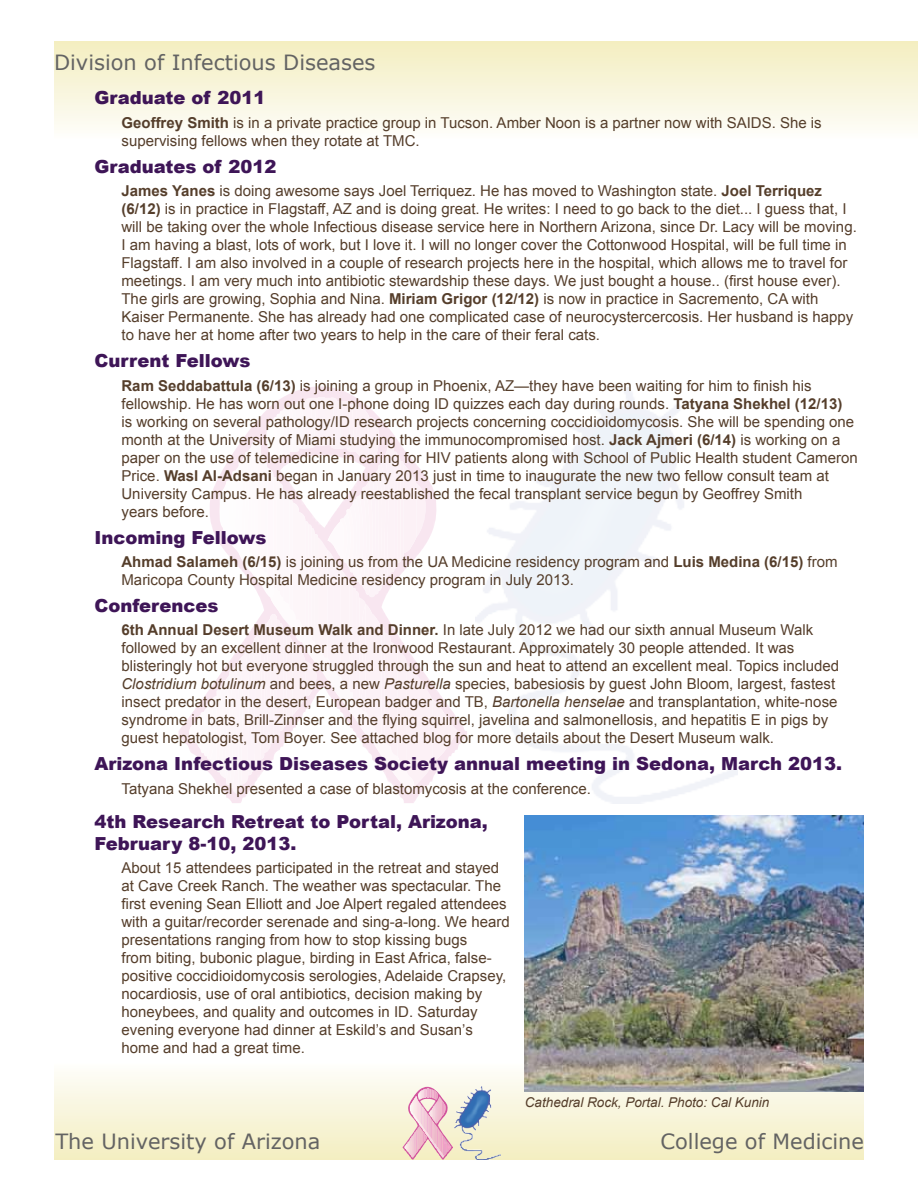
<style>
.page{position:relative;width:918px;height:1188px;background:#fff}
.page>*{position:absolute;margin:0;border:0;box-sizing:border-box;transform-origin:0 0}
.t1{font:21px "Verdana";color:#636363}
.t2{font:900 18px/21.6px "Arial";color:#3e1557}
.t3{font:15px/18px "Arial";color:#553e2b}
.t4{font:italic 13.5px "Arial";color:#553e2b}
.s1{font-weight:700}
.s2{font-style:italic}
</style>
<div class="page">
<div style="left:54px;top:1059px;width:810px;height:101px;background:linear-gradient(to bottom,#fcfcfc,#f3eec0)"></div>
<img style="left:455px;top:1087px;width:45px;height:73px">
<img style="left:403px;top:1087px;width:50px;height:73px">
<svg style="left:405px;top:1089px;width:46px;height:69px;background:#f0cacf"></svg>
<div style="left:54px;top:42px;width:864px;height:101px;background:linear-gradient(to bottom,#f3eec0,#fffefd)"></div>
<img style="left:178px;top:386px;width:289px;height:417px">
<img style="left:258px;top:629px;width:7px;height:130px">
<img style="left:226px;top:674px;width:3px;height:111px">
<img style="left:334px;top:560px;width:6px;height:111px">
<img style="left:277px;top:414px;width:7px;height:44px">
<img style="left:280px;top:623px;width:3px;height:108px">
<img style="left:362px;top:487px;width:4px;height:104px">
<img style="left:346px;top:509px;width:4px;height:60px">
<img style="left:350px;top:404px;width:3px;height:45px">
<img style="left:299px;top:512px;width:6px;height:108px">
<img style="left:366px;top:604px;width:6px;height:95px">
<img style="left:359px;top:490px;width:7px;height:95px">
<img style="left:315px;top:534px;width:3px;height:99px">
<img style="left:280px;top:411px;width:3px;height:44px">
<img style="left:251px;top:636px;width:10px;height:130px">
<img style="left:309px;top:525px;width:3px;height:108px">
<img style="left:280px;top:483px;width:3px;height:105px">
<img style="left:189px;top:721px;width:8px;height:23px">
<img style="left:251px;top:560px;width:13px;height:25px">
<img style="left:248px;top:445px;width:3px;height:96px">
<img style="left:350px;top:699px;width:22px;height:41px">
<img style="left:305px;top:401px;width:4px;height:44px">
<img style="left:239px;top:541px;width:16px;height:31px">
<img style="left:305px;top:521px;width:4px;height:112px">
<img style="left:350px;top:582px;width:3px;height:89px">
<img style="left:267px;top:617px;width:7px;height:127px">
<img style="left:293px;top:502px;width:6px;height:118px">
<img style="left:305px;top:671px;width:12px;height:25px">
<img style="left:381px;top:626px;width:4px;height:105px">
<img style="left:239px;top:461px;width:3px;height:80px">
<img style="left:391px;top:445px;width:3px;height:127px">
<img style="left:264px;top:461px;width:3px;height:111px">
<img style="left:223px;top:680px;width:6px;height:102px">
<img style="left:356px;top:591px;width:3px;height:111px">
<img style="left:245px;top:648px;width:7px;height:127px">
<img style="left:331px;top:401px;width:12px;height:48px">
<img style="left:353px;top:588px;width:3px;height:111px">
<img style="left:270px;top:588px;width:13px;height:26px">
<img style="left:289px;top:404px;width:10px;height:48px">
<img style="left:340px;top:518px;width:7px;height:42px">
<img style="left:207px;top:702px;width:7px;height:58px">
<img style="left:289px;top:499px;width:4px;height:111px">
<img style="left:270px;top:614px;width:7px;height:126px">
<img style="left:372px;top:614px;width:9px;height:117px">
<img style="left:305px;top:633px;width:20px;height:38px">
<img style="left:331px;top:398px;width:6px;height:47px">
<img style="left:286px;top:633px;width:7px;height:88px">
<img style="left:369px;top:417px;width:14px;height:42px">
<img style="left:251px;top:440px;width:7px;height:120px">
<img style="left:385px;top:443px;width:6px;height:132px">
<img style="left:232px;top:471px;width:7px;height:63px">
<img style="left:274px;top:477px;width:3px;height:111px">
<img style="left:283px;top:629px;width:3px;height:99px">
<img style="left:375px;top:468px;width:7px;height:123px">
<img style="left:353px;top:499px;width:3px;height:80px">
<img style="left:229px;top:671px;width:7px;height:117px">
<img style="left:331px;top:671px;width:22px;height:41px">
<img style="left:404px;top:464px;width:12px;height:89px">
<img style="left:293px;top:620px;width:12px;height:95px">
<img style="left:328px;top:522px;width:16px;height:34px">
<img style="left:197px;top:715px;width:7px;height:35px">
<img style="left:366px;top:480px;width:7px;height:115px">
<img style="left:372px;top:731px;width:42px;height:63px">
<img style="left:277px;top:417px;width:3px;height:41px">
<img style="left:391px;top:642px;width:6px;height:114px">
<img style="left:261px;top:455px;width:3px;height:114px">
<img style="left:328px;top:550px;width:6px;height:117px">
<img style="left:296px;top:400px;width:9px;height:49px">
<img style="left:248px;top:645px;width:7px;height:127px">
<img style="left:397px;top:455px;width:4px;height:108px">
<img style="left:242px;top:455px;width:7px;height:92px">
<img style="left:333px;top:401px;width:4px;height:44px">
<img style="left:356px;top:407px;width:13px;height:51px">
<img style="left:236px;top:661px;width:6px;height:127px">
<img style="left:283px;top:407px;width:7px;height:48px">
<img style="left:350px;top:503px;width:6px;height:69px">
<img style="left:289px;top:407px;width:4px;height:45px">
<img style="left:277px;top:620px;width:3px;height:117px">
<img style="left:432px;top:699px;width:26px;height:64px">
<img style="left:401px;top:461px;width:3px;height:99px">
<img style="left:359px;top:604px;width:7px;height:108px">
<img style="left:312px;top:528px;width:3px;height:114px">
<img style="left:356px;top:496px;width:7px;height:86px">
<img style="left:220px;top:683px;width:7px;height:95px">
<img style="left:381px;top:455px;width:7px;height:127px">
<img style="left:309px;top:401px;width:3px;height:44px">
<img style="left:258px;top:442px;width:3px;height:124px">
<img style="left:525px;top:815px;width:339px;height:276px">
<h1 class="t1" style="left:54px;top:48px;width:323px">Division of Infectious Diseases</h1>
<p class="t2" style="left:94px;top:87px;width:173px">Graduate of 2011</p>
<p class="t3" style="left:122px;top:114px;width:702px"><span class="s1">Geoffrey Smith</span> is in a private practice group in Tucson. Amber Noon is a partner now with SAIDS. She is supervising fellows when they rotate at TMC.</p>
<p class="t2" style="left:94px;top:156px;width:184px">Graduates of 2012</p>
<p class="t3" style="left:122px;top:182px;width:737px"><span class="s1">James Yanes</span> is doing awesome says Joel Terriquez. He has moved to Washington state. <span class="s1">Joel Terriquez (6/12)</span> is in practice in Flagstaff, AZ and is doing great. He writes: I need to go back to the diet... I guess that, I will be taking over the whole Infectious disease service here in Northern Arizona, since Dr. Lacy will be moving.<br>I am having a blast, lots of work, but I love it. I will no longer cover the Cottonwood Hospital, will be full time in Flagstaff. I am also involved in a couple of research projects here in the hospital, which allows me to travel for meetings. I am very much into antibiotic stewardship these days. We just bought a house.. (first house ever).<br>The girls are growing, Sophia and Nina. <span class="s1">Miriam Grigor (12/12)</span> is now in practice in Sacremento, CA with Kaiser Permanente. She has already had one complicated case of neurocystercercosis. Her husband is happy to have her at home after two years to help in the care of their feral cats.</p>
<p class="t2" style="left:94px;top:350px;width:158px">Current Fellows</p>
<p class="t3" style="left:122px;top:377px;width:738px"><span class="s1">Ram Seddabattula (6/13)</span> is joining a group in Phoenix, AZ—they have been waiting for him to finish his fellowship. He has worn out one I-phone doing ID quizzes each day during rounds. <span class="s1">Tatyana Shekhel (12/13)<br></span>is working on several pathology/ID research projects concerning coccidioidomycosis. She will be spending one month at the University of Miami studying the immunocompromised host. <span class="s1">Jack Ajmeri (6/14)</span> is working on a paper on the use of telemedicine in caring for HIV patients along with School of Public Health student Cameron Price. <span class="s1">Wasl Al-Adsani</span> began in January 2013 just in time to inaugurate the new two fellow consult team at University Campus. He has already reestablished the fecal transplant service begun by Geoffrey Smith<br>years before.</p>
<p class="t2" style="left:94px;top:527px;width:174px">Incoming Fellows</p>
<p class="t3" style="left:121px;top:553px;width:718px"><span class="s1">Ahmad Salameh (6/15)</span> is joining us from the UA Medicine residency program and <span class="s1">Luis Medina (6/15)</span> from<br>Maricopa County Hospital Medicine residency program in July 2013.</p>
<p class="t2" style="left:94px;top:595px;width:126px">Conferences</p>
<p class="t3" style="left:121px;top:621px;width:719px"><span class="s1">6th Annual Desert Museum Walk and Dinner.</span> In late July 2012 we had our sixth annual Museum Walk followed by an excellent dinner at the Ironwood Restaurant. Approximately 30 people attended. It was blisteringly hot but everyone struggled through the sun and heat to attend an excellent meal. Topics included <span class="s2">Clostridium botulinum</span> and bees, a new <span class="s2">Pasturella</span> species, babesiosis by guest John Bloom, largest, fastest insect predator in the desert, European badger and TB, <span class="s2">Bartonella henselae</span> and transplantation, white-nose syndrome in bats, Brill-Zinnser and the flying squirrel, javelina and salmonellosis, and hepatitis E in pigs by guest hepatologist, Tom Boyer. See attached blog for more details about the Desert Museum walk.</p>
<p class="t2" style="left:94px;top:753px;width:749px">Arizona Infectious Diseases Society annual meeting in Sedona, March 2013.</p>
<p class="t3" style="left:122px;top:780px;width:471px">Tatyana Shekhel presented a case of blastomycosis at the conference.</p>
<p class="t2" style="left:94px;top:811px;width:395px">4th Research Retreat to Portal, Arizona,<br>February 8-10, 2013.</p>
<p class="t3" style="left:122px;top:859px;width:390px">About 15 attendees participated in the retreat and stayed at Cave Creek Ranch. The weather was spectacular. The first evening Sean Elliott and Joe Alpert regaled attendees with a guitar/recorder serenade and sing-a-long. We heard presentations ranging from how to stop kissing bugs<br>from biting, bubonic plague, birding in East Africa, false&shy;positive coccidioidomycosis serologies, Adelaide Crapsey, nocardiosis, use of oral antibiotics, decision making by honeybees, and quality and outcomes in ID. Saturday evening everyone had dinner at Eskild’s and Susan’s home and had a great time.</p>
<p class="t4" style="left:525px;top:1093px;width:246px">Cathedral Rock, Portal. Photo: Cal Kunin</p>
<h1 class="t1" style="left:55px;top:1126px;width:267px">The University of Arizona</h1>
<h1 class="t1" style="left:661px;top:1126px;width:205px">College of Medicine</h1>
</div>
